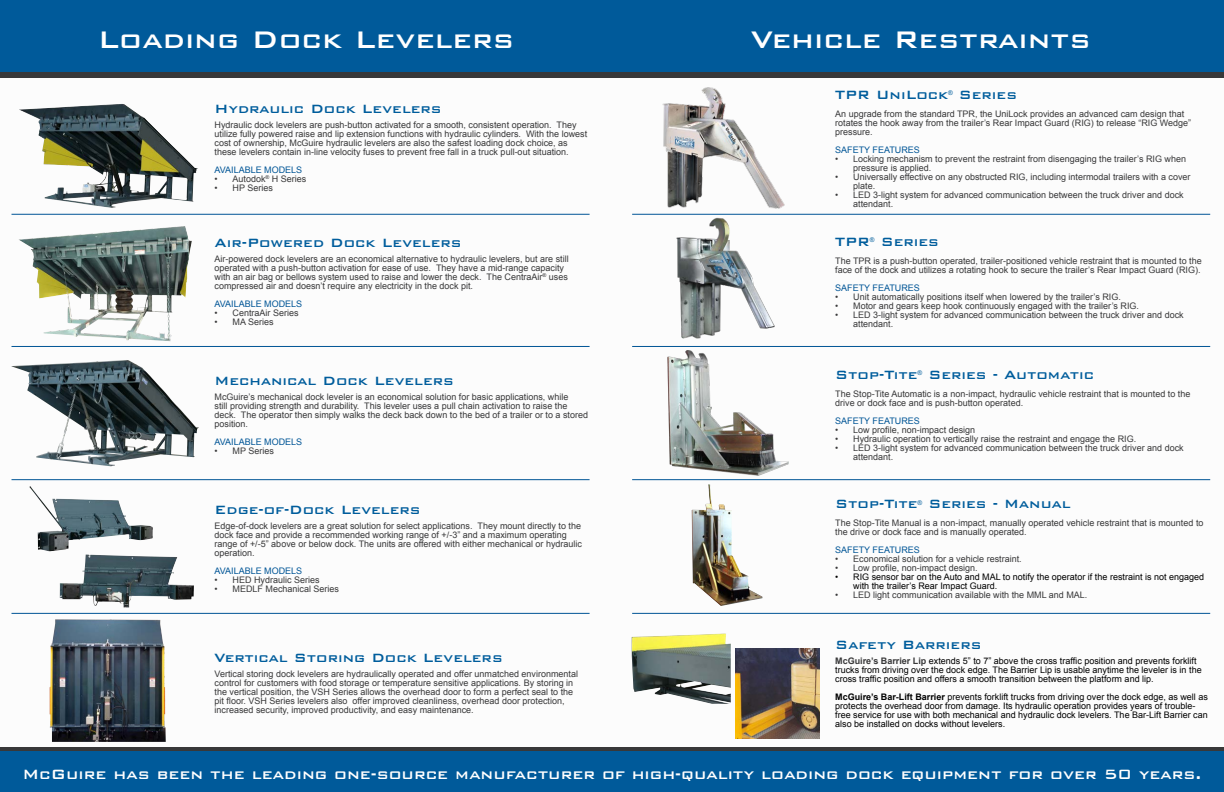
<style>
.page{position:relative;width:1224px;height:792px;background:#fff}
.page>*{position:absolute;margin:0;border:0;box-sizing:border-box;transform-origin:0 0}
.t1{font:500 32px "Bank Gothic BT";color:#fff}
.t2{font:500 18px "Bank Gothic BT";color:#fff}
.t3{font:500 16px "Bank Gothic BT";color:#005d9c}
.t4{font:9px/9px "Arial";color:#383839}
.t5{font:9px/9px "Arial";color:#000}
.t6{font:9px "Arial";color:#005596}
.t7{font:6.4px "Arial";color:#005d9c}
.s1{font-weight:700;color:#383839}
.s2{font-weight:700}
</style>
<div class="page">
<div style="left:0;top:0;width:1224px;height:78px;background:linear-gradient(to right,#383839,#383839)"></div>
<div style="left:0;top:0;width:1224px;height:71px;background:#005a9a"></div>
<div style="left:0;top:747px;width:1224px;height:45px;background:#383839"></div>
<div style="left:0;top:751px;width:1224px;height:41px;background:#005a9a"></div>
<hr style="left:12px;top:214px;width:578px;height:1px;background:#005596">
<hr style="left:12px;top:346px;width:578px;height:1px;background:#005596">
<hr style="left:12px;top:479px;width:578px;height:1px;background:#005596">
<hr style="left:12px;top:613px;width:578px;height:1px;background:#005596">
<img style="left:19px;top:104px;width:179px;height:104px">
<img style="left:18px;top:226px;width:174px;height:115px">
<img style="left:12px;top:361px;width:187px;height:105px">
<img style="left:29px;top:486px;width:124px;height:65px">
<img style="left:50px;top:619px;width:116px;height:123px">
<hr style="left:632px;top:214px;width:578px;height:1px;background:#005596">
<hr style="left:632px;top:346px;width:578px;height:1px;background:#005596">
<hr style="left:632px;top:479px;width:578px;height:1px;background:#005596">
<hr style="left:632px;top:613px;width:578px;height:1px;background:#005596">
<img style="left:676px;top:217px;width:99px;height:122px">
<img style="left:662px;top:87px;width:123px;height:122px">
<img style="left:667px;top:350px;width:122px;height:126px">
<img style="left:692px;top:484px;width:71px;height:122px">
<img style="left:60px;top:554px;width:134px;height:53px">
<img style="left:735px;top:649px;width:84px;height:90px">
<img style="left:632px;top:633px;width:99px;height:71px">
<h1 class="t1" style="left:98px;top:22px;width:418px">Loading Dock Levelers</h1>
<h1 class="t1" style="left:751px;top:22px;width:341px">Vehicle Restraints</h1>
<h3 class="t3" style="left:215px;top:100px;width:229px">Hydraulic Dock Levelers</h3>
<p class="t4" style="left:215px;top:121px;width:374px">Hydraulic dock levelers are push-button activated for a smooth, consistent operation. They utilize fully powered raise and lip extension functions with hydraulic cylinders. With the lowest cost of ownership, McGuire hydraulic levelers are also the safest loading dock choice, as these levelers contain in-line velocity fuses to prevent free fall in a truck pull-out situation.</p>
<p class="t6" style="left:215px;top:164px;width:89px">AVAILABLE MODELS</p>
<p class="t4" style="left:215px;top:175px;width:93px">• Autodok<sup>®</sup> H Series</p>
<p class="t4" style="left:215px;top:184px;width:60px">• HP Series</p>
<h3 class="t3" style="left:215px;top:234px;width:248px">Air-Powered Dock Levelers</h3>
<p class="t4" style="left:215px;top:255px;width:356px">Air-powered dock levelers are an economical alternative to hydraulic levelers, but are still operated with a push-button activation for ease of use. They have a mid-range capacity with an air bag or bellows system used to raise and lower the deck. The CentraAir<sup>®</sup> uses compressed air and doesn’t require any electricity in the dock pit.</p>
<p class="t6" style="left:215px;top:298px;width:89px">AVAILABLE MODELS</p>
<p class="t4" style="left:215px;top:309px;width:86px">• CentraAir Series</p>
<p class="t4" style="left:215px;top:318px;width:61px">• MA Series</p>
<h3 class="t3" style="left:215px;top:372px;width:241px">Mechanical Dock Levelers</h3>
<p class="t4" style="left:215px;top:392px;width:375px">McGuire’s mechanical dock leveler is an economical solution for basic applications, while<br>still providing strength and durability. This leveler uses a pull chain activation to raise the deck. The operator then simply walks the deck back down to the bed of a trailer or to a stored position.</p>
<p class="t6" style="left:215px;top:436px;width:89px">AVAILABLE MODELS</p>
<p class="t4" style="left:215px;top:446px;width:61px">• MP Series</p>
<h3 class="t3" style="left:215px;top:501px;width:207px">Edge-of-Dock Levelers</h3>
<p class="t4" style="left:215px;top:522px;width:369px">Edge-of-dock levelers are a great solution for select applications. They mount directly to the dock face and provide a recommended working range of +/-3” and a maximum operating range of +/-5” above or below dock. The units are offered with either mechanical or hydraulic operation.</p>
<p class="t6" style="left:215px;top:565px;width:89px">AVAILABLE MODELS</p>
<p class="t4" style="left:215px;top:576px;width:107px">• HED Hydraulic Series</p>
<p class="t4" style="left:215px;top:585px;width:126px">• MEDLF Mechanical Series</p>
<h3 class="t3" style="left:215px;top:649px;width:290px">Vertical Storing Dock Levelers</h3>
<p class="t4" style="left:215px;top:669px;width:365px">Vertical storing dock levelers are hydraulically operated and offer unmatched environmental control for customers with food storage or temperature sensitive applications. By storing in the vertical position, the VSH Series allows the overhead door to form a perfect seal to the pit floor. VSH Series levelers also offer improved cleanliness, overhead door protection, increased security, improved productivity, and easy maintenance.</p>
<h3 class="t3" style="left:835px;top:86px;width:114px">TPR UniLock</h3>
<p class="t7" style="left:948px;top:89px;width:6px">®</p>
<h3 class="t3" style="left:959px;top:86px;width:60px">Series</h3>
<p class="t4" style="left:835px;top:109px;width:358px">An upgrade from the standard TPR, the UniLock provides an advanced cam design that rotates the hook away from the trailer’s Rear Impact Guard (RIG) to release “RIG Wedge” pressure.</p>
<p class="t6" style="left:835px;top:144px;width:86px">SAFETY FEATURES</p>
<p class="t4" style="left:853px;top:154px;width:334px;text-indent:-18px">• Locking mechanism to prevent the restraint from disengaging the trailer’s RIG when pressure is applied.</p>
<p class="t4" style="left:853px;top:172px;width:339px;text-indent:-18px">• Universally effective on any obstructed RIG, including intermodal trailers with a cover plate.</p>
<p class="t4" style="left:853px;top:190px;width:332px;text-indent:-18px">• LED 3-light system for advanced communication between the truck driver and dock attendant.</p>
<h3 class="t3" style="left:835px;top:233px;width:36px">TPR</h3>
<p class="t7" style="left:870px;top:236px;width:6px">®</p>
<h3 class="t3" style="left:881px;top:233px;width:60px">Series</h3>
<p class="t4" style="left:835px;top:256px;width:368px">The TPR is a push-button operated, trailer-positioned vehicle restraint that is mounted to the face of the dock and utilizes a rotating hook to secure the trailer’s Rear Impact Guard (RIG).</p>
<p class="t6" style="left:835px;top:282px;width:86px">SAFETY FEATURES</p>
<p class="t4" style="left:835px;top:292px;width:287px">• Unit automatically positions itself when lowered by the trailer’s RIG.</p>
<p class="t4" style="left:835px;top:301px;width:305px">• Motor and gears keep hook continuously engaged with the trailer’s RIG.</p>
<p class="t4" style="left:853px;top:310px;width:332px;text-indent:-18px">• LED 3-light system for advanced communication between the truck driver and dock attendant.</p>
<h3 class="t3" style="left:835px;top:366px;width:84px">Stop-Tite</h3>
<p class="t7" style="left:918px;top:369px;width:6px">®</p>
<h3 class="t3" style="left:928px;top:366px;width:167px">Series - Automatic</h3>
<p class="t4" style="left:835px;top:390px;width:357px">The Stop-Tite Automatic is a non-impact, hydraulic vehicle restraint that is mounted to the drive or dock face and is push-button operated.</p>
<p class="t6" style="left:835px;top:415px;width:86px">SAFETY FEATURES</p>
<p class="t4" style="left:835px;top:426px;width:142px">• Low profile, non-impact design</p>
<p class="t4" style="left:835px;top:435px;width:303px">• Hydraulic operation to vertically raise the restraint and engage the RIG.</p>
<p class="t4" style="left:853px;top:444px;width:332px;text-indent:-18px">• LED 3-light system for advanced communication between the truck driver and dock attendant.</p>
<h3 class="t3" style="left:835px;top:495px;width:84px">Stop-Tite</h3>
<p class="t7" style="left:918px;top:498px;width:6px">®</p>
<h3 class="t3" style="left:928px;top:495px;width:144px">Series - Manual</h3>
<p class="t4" style="left:835px;top:519px;width:370px">The Stop-Tite Manual is a non-impact, manually operated vehicle restraint that is mounted to the drive or dock face and is manually operated.</p>
<p class="t6" style="left:835px;top:544px;width:86px">SAFETY FEATURES</p>
<p class="t4" style="left:835px;top:555px;width:188px">• Economical solution for a vehicle restraint.</p>
<p class="t4" style="left:835px;top:564px;width:144px">• Low profile, non-impact design.</p>
<p class="t5" style="left:853px;top:573px;width:352px;text-indent:-18px">• RIG sensor bar on the Auto and MAL to notify the operator if the restraint is not engaged with the trailer’s Rear Impact Guard.</p>
<p class="t4" style="left:835px;top:591px;width:254px">• LED light communication available with the MML and MAL.</p>
<h3 class="t3" style="left:835px;top:636px;width:148px">Safety Barriers</h3>
<p class="t5" style="left:835px;top:656px;width:368px"><span class="s1">McGuire’s Barrier Lip</span> extends 5” to 7” above the cross traffic position and prevents forklift trucks from driving over the dock edge. The Barrier Lip is usable anytime the leveler is in the cross traffic position and offers a smooth transition between the platform and lip.</p>
<p class="t5" style="left:835px;top:692px;width:374px"><span class="s2">McGuire’s Bar-Lift Barrier</span> prevents forklift trucks from driving over the dock edge, as well as protects the overhead door from damage. Its hydraulic operation provides years of trouble&shy;free service for use with both mechanical and hydraulic dock levelers. The Bar-Lift Barrier can also be installed on docks without levelers.</p>
<h2 class="t2" style="left:22px;top:764px;width:1181px">McGuire has been the leading one-source manufacturer of high-quality loading dock equipment for over 50 years.</h2>
</div>
